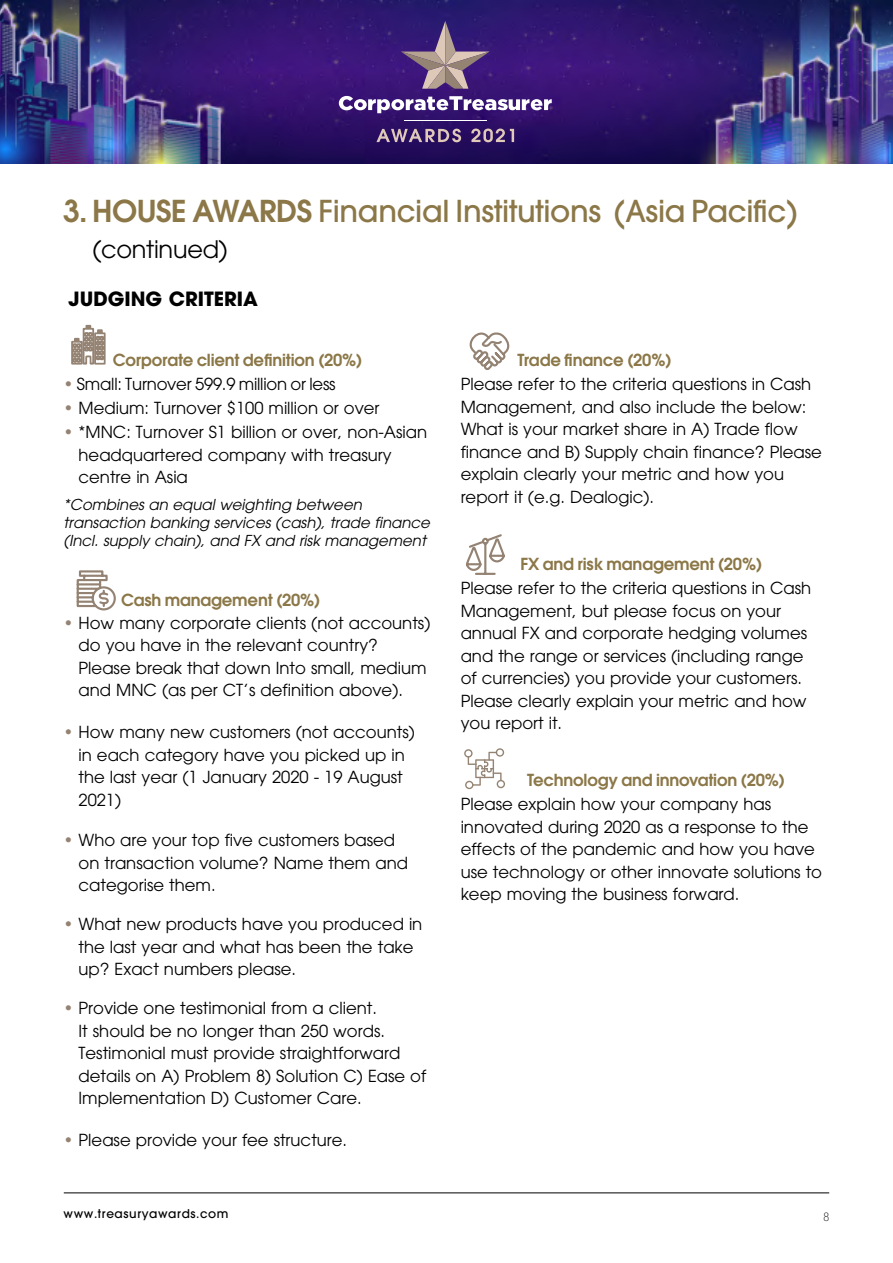
<style>
.page{position:relative;width:893px;height:1263px;background:#fff}
.page>*{position:absolute;margin:0;border:0;box-sizing:border-box;transform-origin:0 0}
.t1{font:500 30px "Avant Garde";letter-spacing:-.01em;color:#8b7747}
.t2{font:24px "Avant Garde";letter-spacing:-.01em;color:#000}
.t3{font:700 19.5px "Avant Garde";color:#000}
.t4{font:16.5px/22.5px "Avant Garde";color:#000}
.t5{font:600 16.5px "Avant Garde";letter-spacing:-.01em;color:#8b7747}
.t6{font:italic 15px/18px "Avant Garde";color:#000}
.t7{font:500 12px "Avant Garde";letter-spacing:.05em;color:#000}
.t8{font:100 condensed 12px "Helvetica Neue";color:#000}
.s1{font-weight:600}
.s2{color:#948373}
</style>
<div class="page">
<img style="left:0;top:0;width:893px;height:164px">
<svg style="left:339px;top:96px;width:213px;height:17px"></svg>
<hr style="left:404px;top:120px;width:82px;height:1px;background:#fff">
<svg style="left:401px;top:21px;width:89px;height:68px;background:#634982"></svg>
<svg style="left:376px;top:129px;width:85px;height:13px"></svg>
<svg style="left:471px;top:129px;width:43px;height:13px"></svg>
<svg style="left:469px;top:332px;width:41px;height:38px"></svg>
<svg style="left:76px;top:570px;width:40px;height:41px"></svg>
<svg style="left:466px;top:534px;width:39px;height:41px"></svg>
<svg style="left:464px;top:748px;width:41px;height:41px"></svg>
<svg style="left:71px;top:324px;width:35px;height:41px"></svg>
<hr style="left:64px;top:1192px;width:765px;height:1px;background:#000">
<h1 class="t1" style="left:63px;top:193px;width:737px"><span class="s1">3. HOUSE AWARDS</span> Financial Institutions (Asia Pacific)</h1>
<h2 class="t2" style="left:93px;top:235px;width:137px">(continued)</h2>
<p class="t3" style="left:69px;top:286px;width:191px">JUDGING CRITERIA</p>
<p class="t5" style="left:113px;top:349px;width:251px">Corporate client definition (20%)</p>
<p class="t4" style="left:64px;top:373px;width:274px"><span class="s2">•</span> Small: Turnover 599.9 million or less</p>
<p class="t4" style="left:64px;top:397px;width:318px"><span class="s2">•</span> Medium: Turnover $100 million or over</p>
<p class="t4" style="left:79px;top:421px;width:350px;text-indent:-15px"><span class="s2">•</span> *MNC: Turnover S1 billion or over, non-Asian headquartered company with treasury centre in Asia</p>
<p class="t6" style="left:64px;top:496px;width:368px">*Combines an equal weighting between transaction banking services (cash), trade finance (Incl. supply chain), and FX and risk management</p>
<p class="t5" style="left:121px;top:589px;width:201px">Cash management (20%)</p>
<p class="t4" style="left:79px;top:611px;width:353px;text-indent:-15px"><span class="s2">•</span> How many corporate clients (not accounts) do you have in the relevant country?<br>Please break that down Into small, medium and MNC (as per CT’s definition above).</p>
<p class="t4" style="left:79px;top:721px;width:338px;text-indent:-15px"><span class="s2">•</span> How many new customers (not accounts) in each category have you picked up in the last year (1 January 2020 - 19 August<br>2021)</p>
<p class="t4" style="left:79px;top:829px;width:331px;text-indent:-15px"><span class="s2">•</span> Who are your top five customers based on transaction volume? Name them and categorise them.</p>
<p class="t4" style="left:79px;top:913px;width:345px;text-indent:-15px"><span class="s2">•</span> What new products have you produced in the last year and what has been the take up? Exact numbers please.</p>
<p class="t4" style="left:79px;top:997px;width:349px;text-indent:-15px"><span class="s2">•</span> Provide one testimonial from a client.<br>It should be no longer than 250 words.<br>Testimonial must provide straightforward details on A) Problem 8) Solution C) Ease of Implementation D) Customer Care.</p>
<p class="t4" style="left:64px;top:1129px;width:285px"><span class="s2">•</span> Please provide your fee structure.</p>
<p class="t5" style="left:518px;top:349px;width:155px">Trade finance (20%)</p>
<p class="t4" style="left:461px;top:373px;width:363px">Please refer to the criteria questions in Cash Management, and also include the below:<br>What is your market share in A) Trade flow finance and B) Supply chain finance? Please explain clearly your metric and how you report it (e.g. Dealogic).</p>
<p class="t5" style="left:520px;top:553px;width:243px">FX and risk management (20%)</p>
<p class="t4" style="left:461px;top:577px;width:352px">Please refer to the criteria questions in Cash Management, but please focus on your annual FX and corporate hedging volumes and the range or services (including range of currencies) you provide your customers.<br>Please clearly explain your metric and how you report it.</p>
<p class="t5" style="left:527px;top:769px;width:260px">Technology and innovation (20%)</p>
<p class="t4" style="left:461px;top:793px;width:363px">Please explain how your company has innovated during 2020 as a response to the effects of the pandemic and how you have use technology or other innovate solutions to keep moving the business forward.</p>
<p class="t7" style="left:64px;top:1206px;width:166px">www.treasuryawards.com</p>
<p class="t8" style="left:823px;top:1210px;width:7px">8</p>
</div>
